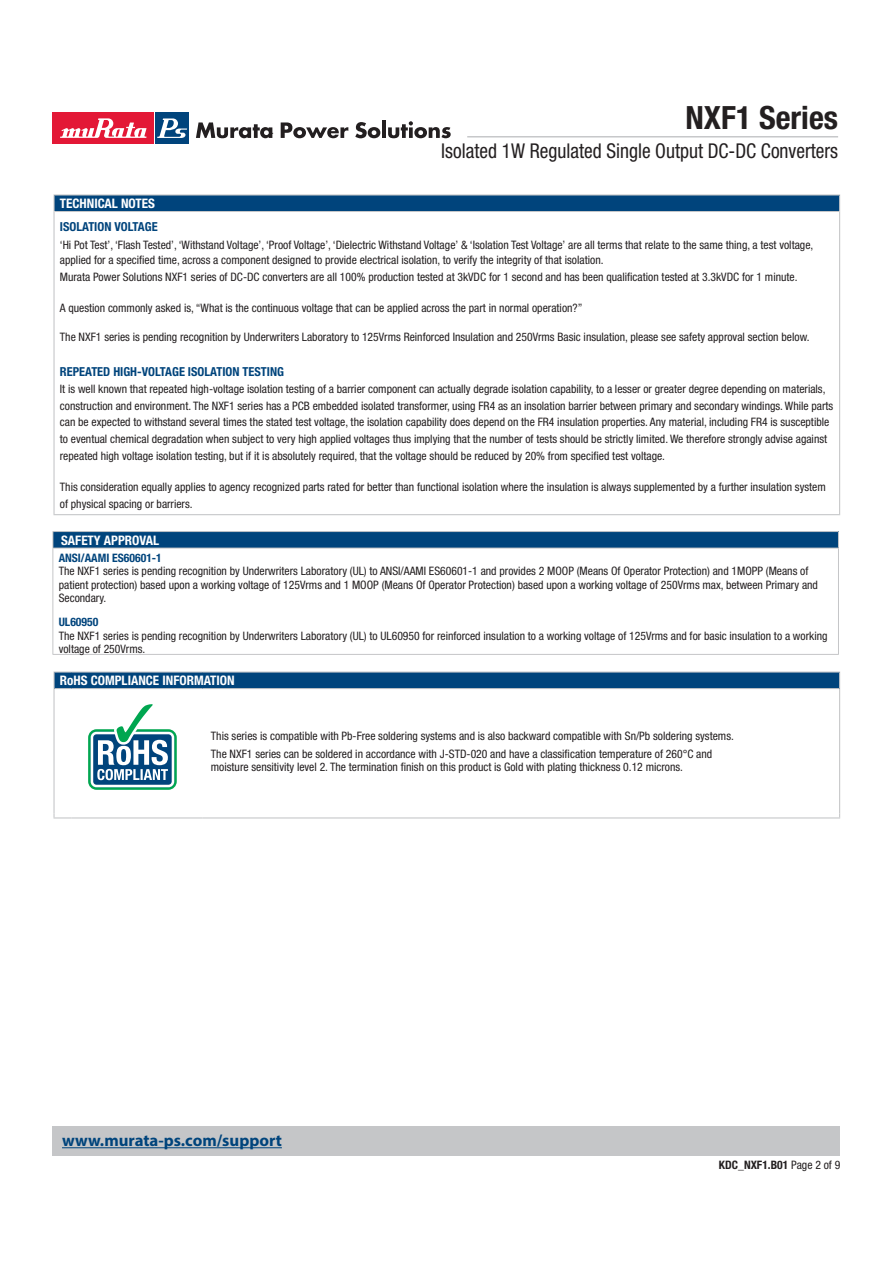
<style>
.page{position:relative;width:893px;height:1263px;background:#fff}
.page>*{position:absolute;margin:0;border:0;box-sizing:border-box;transform-origin:0 0}
.t1{font:700 condensed 32.1px "Helvetica Neue LT Std";color:#231f20}
.t2{font:condensed 20.4px "Helvetica Neue LT Std";color:#231f20;scale:.95 1}
.t3{font:700 16.8px "Myriad Pro";color:#00447c}
.t4{font:700 condensed 13.2px "Helvetica Neue LT Std";color:#fff}
.t5{font:700 condensed 12.45px "Helvetica Neue LT Std";color:#00447c}
.t6{font:condensed 11.7px/16.6px "Helvetica Neue LT Std";color:#231f20}
.t7{font:700 condensed 11.7px "Helvetica Neue LT Std";color:#00447c}
.t8{font:700 condensed 11.7px "Helvetica Neue LT Std";color:#231f20}
.s1{font-weight:400}
</style>
<div class="page">
<div style="left:53px;top:1127px;width:787px;height:29px;background:#c5c6c8"></div>
<div style="left:53px;top:113px;width:101px;height:31px;background:#e31836"></div>
<svg style="left:60px;top:118px;width:86px;height:20px"></svg>
<div style="left:155px;top:113px;width:34px;height:31px;background:#00447c"></div>
<svg style="left:157px;top:118px;width:30px;height:20px"></svg>
<svg style="left:196px;top:122px;width:77px;height:16px"></svg>
<svg style="left:281px;top:122px;width:67px;height:16px"></svg>
<svg style="left:355px;top:122px;width:25px;height:16px"></svg>
<hr style="left:382px;top:121px;width:4px;height:17px;background:#231f20">
<svg style="left:388px;top:121px;width:63px;height:17px"></svg>
<hr style="left:467px;top:136px;width:371px;height:2px;background:#c5c6c8">
<hr style="left:62px;top:1147px;width:220px;height:1px;background:#00447c">
<div style="left:54px;top:672px;width:785px;height:17px;background:#00447c"></div>
<hr style="left:71px;top:671px;width:132px;height:2px;background:#c5c6c8">
<hr style="left:203px;top:671px;width:637px;height:2px;background:#c5c6c8">
<svg style="left:839px;top:673px;width:1px;height:16px"></svg>
<hr style="left:53px;top:689px;width:2px;height:125px;background:#c5c6c8">
<hr style="left:839px;top:689px;width:1px;height:125px;background:#c5c6c8">
<svg style="left:53px;top:814px;width:18px;height:5px"></svg>
<hr style="left:71px;top:817px;width:132px;height:2px;background:#c5c6c8">
<hr style="left:203px;top:817px;width:637px;height:2px;background:#c5c6c8">
<svg style="left:53px;top:671px;width:18px;height:18px"></svg>
<hr style="left:71px;top:688px;width:132px;height:1px;background:#c5c6c8">
<hr style="left:203px;top:688px;width:636px;height:1px;background:#c5c6c8">
<div style="left:88px;top:729px;width:89px;height:61px;border:3px solid #00a650;border-radius:7px"></div>
<div style="left:92px;top:733px;width:81px;height:53px;background:#00447c;border-radius:4px"></div>
<div style="left:91px;top:732px;width:83px;height:55px;border:3px solid #fff;border-radius:4px"></div>
<svg style="left:97px;top:704px;width:71px;height:76px"></svg>
<div style="left:54px;top:195px;width:785px;height:17px;background:#00447c"></div>
<hr style="left:53px;top:194px;width:787px;height:2px;background:#c5c6c8">
<svg style="left:53px;top:196px;width:2px;height:16px"></svg>
<svg style="left:839px;top:196px;width:1px;height:16px"></svg>
<hr style="left:53px;top:212px;width:2px;height:302px;background:#c5c6c8">
<hr style="left:839px;top:212px;width:1px;height:302px;background:#c5c6c8">
<hr style="left:53px;top:514px;width:787px;height:1px;background:#c5c6c8">
<hr style="left:55px;top:211px;width:784px;height:1px;background:#c5c6c8">
<div style="left:53px;top:532px;width:785px;height:16px;background:#00447c"></div>
<svg style="left:838px;top:532px;width:1px;height:16px"></svg>
<hr style="left:53px;top:531px;width:786px;height:1px;background:#c5c6c8">
<svg style="left:53px;top:532px;width:1px;height:16px"></svg>
<hr style="left:53px;top:548px;width:786px;height:1px;background:#c5c6c8">
<hr style="left:53px;top:548px;width:1px;height:106px;background:#c5c6c8">
<hr style="left:838px;top:548px;width:1px;height:106px;background:#c5c6c8">
<hr style="left:53px;top:654px;width:786px;height:1px;background:#c5c6c8">
<h1 class="t1" style="left:685px;top:106px;width:154px">NXF1 Series</h1>
<h2 class="t2" style="left:441px;top:144px;width:419px">Isolated 1W Regulated Single Output DC-DC Converters</h2>
<p class="t4" style="left:60px;top:199px;width:97px">TECHNICAL NOTES</p>
<p class="t5" style="left:60px;top:222px;width:99px">ISOLATION VOLTAGE</p>
<p class="t6" style="left:60px;top:239px;width:755px;line-height:14.5px">‘Hi Pot Test’, ‘Flash Tested’, ‘Withstand Voltage’, ‘Proof Voltage’, ‘Dielectric Withstand Voltage’ &amp; ‘Isolation Test Voltage’ are all terms that relate to the same thing, a test voltage, applied for a specified time, across a component designed to provide electrical isolation, to verify the integrity of that isolation.</p>
<p class="t6" style="left:60px;top:269px;width:739px">Murata Power Solutions NXF1 series of DC-DC converters are all 100% production tested at 3kVDC for 1 second and has been qualification tested at 3.3kVDC for 1 minute.</p>
<p class="t6" style="left:60px;top:300px;width:524px">A question commonly asked is, “What is the continuous voltage that can be applied across the part in normal operation?”</p>
<p class="t6" style="left:60px;top:330px;width:751px">The NXF1 series is pending recognition by Underwriters Laboratory to 125Vrms Reinforced Insulation and 250Vrms Basic insulation, please see safety approval section below.</p>
<p class="t5" style="left:60px;top:368px;width:226px">REPEATED HIGH-VOLTAGE ISOLATION TESTING</p>
<p class="t6" style="left:60px;top:382px;width:775px">It is well known that repeated high-voltage isolation testing of a barrier component can actually degrade isolation capability, to a lesser or greater degree depending on materials, construction and environment. The NXF1 series has a PCB embedded isolated transformer, using FR4 as an insolation barrier between primary and secondary windings. While parts can be expected to withstand several times the stated test voltage, the isolation capability does depend on the FR4 insulation properties. Any material, including FR4 is susceptible to eventual chemical degradation when subject to very high applied voltages thus implying that the number of tests should be strictly limited. We therefore strongly advise against repeated high voltage isolation testing, but if it is absolutely required, that the voltage should be reduced by 20% from specified test voltage.</p>
<p class="t6" style="left:60px;top:479px;width:767px">This consideration equally applies to agency recognized parts rated for better than functional isolation where the insulation is always supplemented by a further insulation system of physical spacing or barriers.</p>
<p class="t4" style="left:61px;top:535px;width:99px">SAFETY APPROVAL</p>
<p class="t7" style="left:59px;top:554px;width:105px">ANSI/AAMI ES60601-1</p>
<p class="t6" style="left:59px;top:566px;width:761px;line-height:13.2px">The NXF1 series is pending recognition by Underwriters Laboratory (UL) to ANSI/AAMI ES60601-1 and provides 2 MOOP (Means Of Operator Protection) and 1MOPP (Means of patient protection) based upon a working voltage of 125Vrms and 1 MOOP (Means Of Operator Protection) based upon a working voltage of 250Vrms max, between Primary and<br>Secondary.</p>
<p class="t7" style="left:59px;top:618px;width:41px">UL60950</p>
<p class="t6" style="left:59px;top:629px;width:770px;line-height:13.8px">The NXF1 series is pending recognition by Underwriters Laboratory (UL) to UL60950 for reinforced insulation to a working voltage of 125Vrms and for basic insulation to a working voltage of 250Vrms.</p>
<p class="t4" style="left:60px;top:676px;width:176px">RoHS COMPLIANCE INFORMATION</p>
<p class="t6" style="left:211px;top:728px;width:524px;line-height:17.2px">This series is compatible with Pb-Free soldering systems and is also backward compatible with Sn/Pb soldering systems.<br>The NXF1 series can be soldered in accordance with J-STD-020 and have a classification temperature of 260°C and</p>
<p class="t6" style="left:211px;top:759px;width:474px">moisture sensitivity level 2. The termination finish on this product is Gold with plating thickness 0.12 microns.</p>
<h3 class="t3" style="left:62px;top:1130px;width:221px">www.murata-ps.com/support</h3>
<p class="t8" style="left:719px;top:1161px;width:123px">KDC_NXF1.B01 <span class="s1">Page 2 of 9</span></p>
</div>
